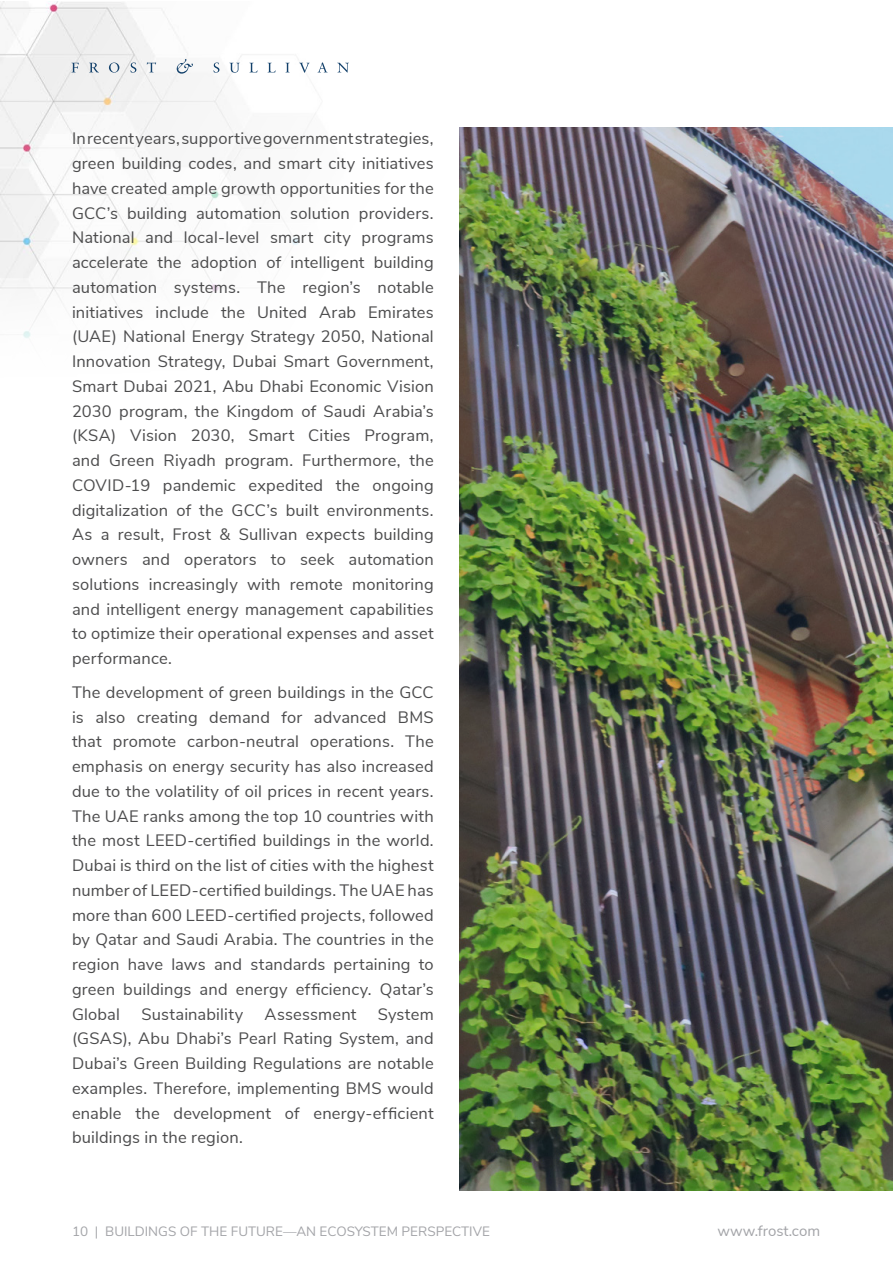
<style>
.page{position:relative;width:893px;height:1263px;background:#fff}
.page>*{position:absolute;margin:0;border:0;box-sizing:border-box;transform-origin:0 0}
.Text_body{font:16.5px/24.8px "Nunito Sans";letter-spacing:.01em;color:#4c4c4d;text-align:justify}
.t1{font:15px "Nunito Sans";color:#a3a4a8}
.t2{font:13.5px "Nunito Sans";color:#a3a4a8}
</style>
<div class="page">
<img style="left:0;top:1px;width:692px;height:337px">
<svg style="left:71px;top:63px;width:8px;height:9px"></svg>
<svg style="left:89px;top:63px;width:10px;height:9px"></svg>
<svg style="left:109px;top:63px;width:10px;height:10px"></svg>
<svg style="left:130px;top:63px;width:6px;height:10px"></svg>
<svg style="left:147px;top:62px;width:9px;height:10px"></svg>
<svg style="left:213px;top:63px;width:6px;height:10px"></svg>
<svg style="left:229px;top:63px;width:11px;height:10px"></svg>
<svg style="left:249px;top:63px;width:9px;height:9px"></svg>
<svg style="left:268px;top:63px;width:8px;height:9px"></svg>
<svg style="left:285px;top:63px;width:5px;height:9px"></svg>
<svg style="left:299px;top:63px;width:11px;height:10px"></svg>
<svg style="left:318px;top:62px;width:10px;height:10px"></svg>
<svg style="left:337px;top:63px;width:12px;height:10px"></svg>
<svg style="left:177px;top:59px;width:16px;height:15px"></svg>
<img style="left:459px;top:128px;width:434px;height:1063px">
<p class="Text_body" style="left:72px;top:125px;width:363px">In recent years, supportive government strategies, green building codes, and smart city initiatives have created ample growth opportunities for the GCC’s building automation solution providers.<br>National and local-level smart city programs accelerate the adoption of intelligent building automation systems. The region’s notable initiatives include the United Arab Emirates (UAE) National Energy Strategy 2050, National Innovation Strategy, Dubai Smart Government, Smart Dubai 2021, Abu Dhabi Economic Vision 2030 program, the Kingdom of Saudi Arabia’s (KSA) Vision 2030, Smart Cities Program, and Green Riyadh program. Furthermore, the COVID-19 pandemic expedited the ongoing digitalization of the GCC’s built environments.<br>As a result, Frost &amp; Sullivan expects building owners and operators to seek automation solutions increasingly with remote monitoring and intelligent energy management capabilities to optimize their operational expenses and asset performance.</p>
<p class="Text_body" style="left:72px;top:679px;width:363px">The development of green buildings in the GCC is also creating demand for advanced BMS that promote carbon-neutral operations. The emphasis on energy security has also increased due to the volatility of oil prices in recent years.<br>The UAE ranks among the top 10 countries with the most LEED-certified buildings in the world.<br>Dubai is third on the list of cities with the highest number of LEED-certified buildings. The UAE has more than 600 LEED-certified projects, followed by Qatar and Saudi Arabia. The countries in the region have laws and standards pertaining to green buildings and energy efficiency. Qatar’s Global</p>
<p class="Text_body" style="left:72px;top:1000px;width:363px;text-indent:306px">System (GSAS), Abu Dhabi’s Pearl Rating System, and Dubai’s Green Building Regulations are notable examples. Therefore, implementing BMS would enable the development of energy-efficient buildings in the region.</p>
<p class="Text_body" style="left:141px;top:1000px;width:103px">Sustainability</p>
<p class="Text_body" style="left:265px;top:1000px;width:93px">Assessment</p>
<p class="t2" style="left:72px;top:1221px;width:419px">10 | BUILDINGS OF THE FUTURE—AN ECOSYSTEM PERSPECTIVE</p>
<p class="t1" style="left:717px;top:1220px;width:104px">www.frost.com</p>
</div>
